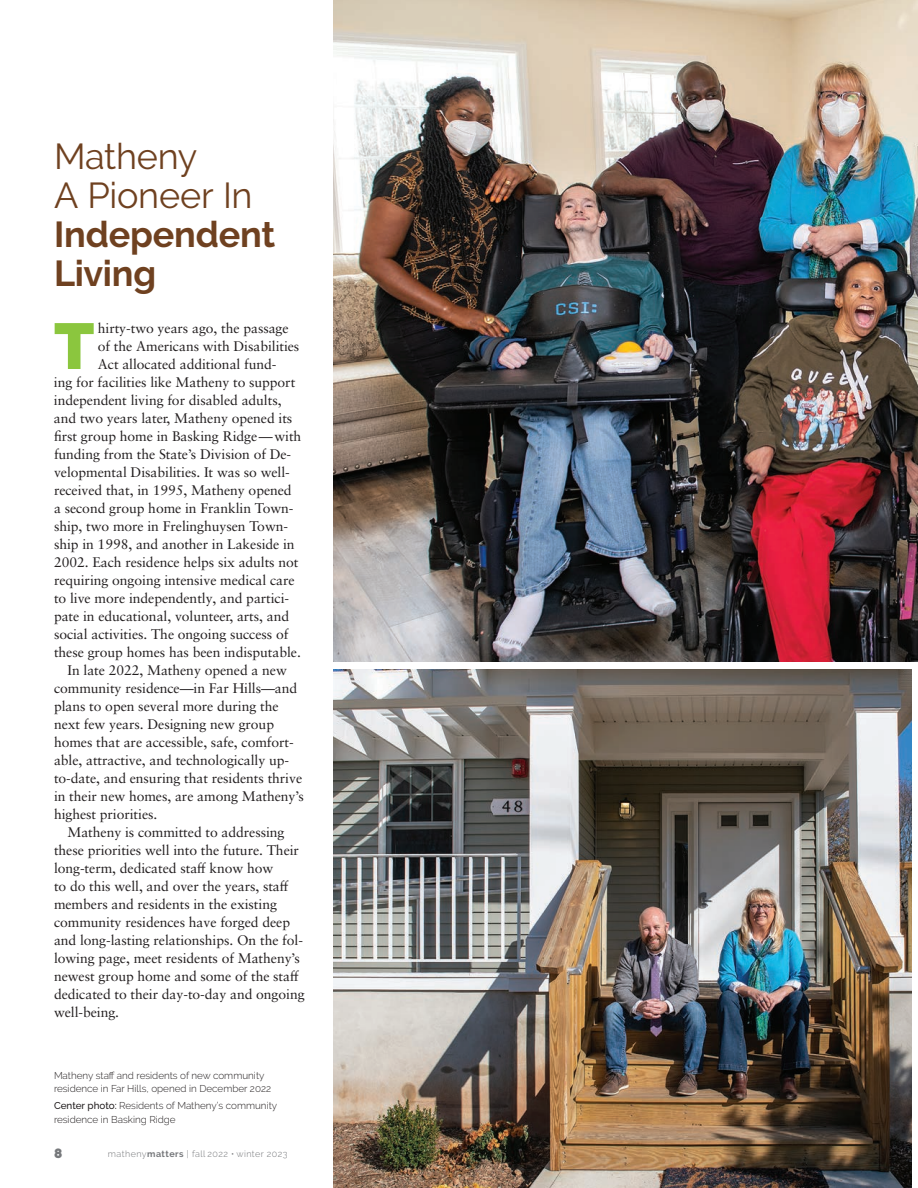
<style>
.page{position:relative;width:918px;height:1188px;background:#fff}
.page>*{position:absolute;margin:0;border:0;box-sizing:border-box;transform-origin:0 0}
.body_text-drop_cap{font:900 64.65px "Raleway";color:#8bc63e}
.headline-2{font:36px/39px "Raleway";letter-spacing:-.005em;color:#6f4120}
.body_text-drop_cap-2{font:13.95px "Sabon LT Pro";letter-spacing:-.005em;color:#231f20}
.body_text-serif{font:13.95px/18px "Sabon LT Pro";letter-spacing:-.005em;color:#231f20}
.t1{font:900 13.5px "Raleway";color:#76787b}
.t2{font:300 9.9px/13.5px "Raleway";color:#231f20}
.t3{font:300 9px "Raleway";letter-spacing:.05em;color:#76787b}
.s1{font-weight:700}
.s2{font-weight:500}
</style>
<div class="page">
<img style="left:333px;top:669px;width:579px;height:519px">
<img style="left:333px;top:0;width:585px;height:662px">
<p class="headline-2" style="left:54px;top:137px;width:223px">Matheny<br>A Pioneer In<br><span class="s1">Independent<br>Living</span></p>
<p class="body_text-drop_cap" style="left:54px;top:309px;width:42px">T</p>
<p class="body_text-drop_cap-2" style="left:98px;top:319px;width:192px">hirty-two years ago, the passage</p>
<p class="body_text-drop_cap-2" style="left:98px;top:337px;width:203px">of the Americans with Disabilities</p>
<p class="body_text-drop_cap-2" style="left:98px;top:355px;width:180px">Act allocated additional fund-</p>
<p class="body_text-drop_cap-2" style="left:54px;top:373px;width:243px">ing for facilities like Matheny to support</p>
<p class="body_text-drop_cap-2" style="left:54px;top:391px;width:229px">independent living for disabled adults,</p>
<p class="body_text-drop_cap-2" style="left:54px;top:409px;width:240px">and two years later, Matheny opened its</p>
<p class="body_text-drop_cap-2" style="left:54px;top:427px;width:249px">first group home in Basking Ridge—with</p>
<p class="body_text-drop_cap-2" style="left:54px;top:445px;width:239px">funding from the State’s Division of De-</p>
<p class="body_text-drop_cap-2" style="left:54px;top:463px;width:237px">velopmental Disabilities. It was so well-</p>
<p class="body_text-drop_cap-2" style="left:54px;top:481px;width:239px">received that, in 1995, Matheny opened</p>
<p class="body_text-drop_cap-2" style="left:54px;top:499px;width:241px">a second group home in Franklin Town-</p>
<p class="body_text-drop_cap-2" style="left:54px;top:517px;width:236px">ship, two more in Frelinghuysen Town-</p>
<p class="body_text-drop_cap-2" style="left:54px;top:535px;width:242px">ship in 1998, and another in Lakeside in</p>
<p class="body_text-drop_cap-2" style="left:54px;top:553px;width:246px">2002. Each residence helps six adults not</p>
<p class="body_text-drop_cap-2" style="left:54px;top:571px;width:242px">requiring ongoing intensive medical care</p>
<p class="body_text-drop_cap-2" style="left:54px;top:589px;width:237px">to live more independently, and partici-</p>
<p class="body_text-drop_cap-2" style="left:54px;top:607px;width:237px">pate in educational, volunteer, arts, and</p>
<p class="body_text-drop_cap-2" style="left:54px;top:625px;width:236px">social activities. The ongoing success of</p>
<p class="body_text-drop_cap-2" style="left:54px;top:643px;width:248px">these group homes has been indisputable.</p>
<p class="body_text-serif" style="left:54px;top:661px;width:251px;text-indent:14px">In late 2022, Matheny opened a new community residence—in Far Hills—and plans to open several more during the next few years. Designing new group homes that are accessible, safe, comfort&shy;able, attractive, and technologically up&shy;to-date, and ensuring that residents thrive in their new homes, are among Matheny’s highest priorities.</p>
<p class="body_text-serif" style="left:54px;top:823px;width:252px;text-indent:14px">Matheny is committed to addressing these priorities well into the future. Their long-term, dedicated staff know how<br>to do this well, and over the years, staff members and residents in the existing community residences have forged deep and long-lasting relationships. On the fol&shy;lowing page, meet residents of Matheny’s newest group home and some of the staff dedicated to their day-to-day and ongoing well-being.</p>
<p class="t2" style="left:54px;top:1069px;width:219px">Matheny staff and residents of new community residence in Far Hills, opened in December 2022</p>
<p class="t2" style="left:54px;top:1099px;width:225px"><span class="s2">Center photo:</span> Residents of Matheny’s community residence in Basking Ridge</p>
<p class="t1" style="left:54px;top:1146px;width:10px">8</p>
<p class="t3" style="left:108px;top:1148px;width:181px">matheny<span class="s1">matters</span> | fall 2022 • winter 2023</p>
</div>
